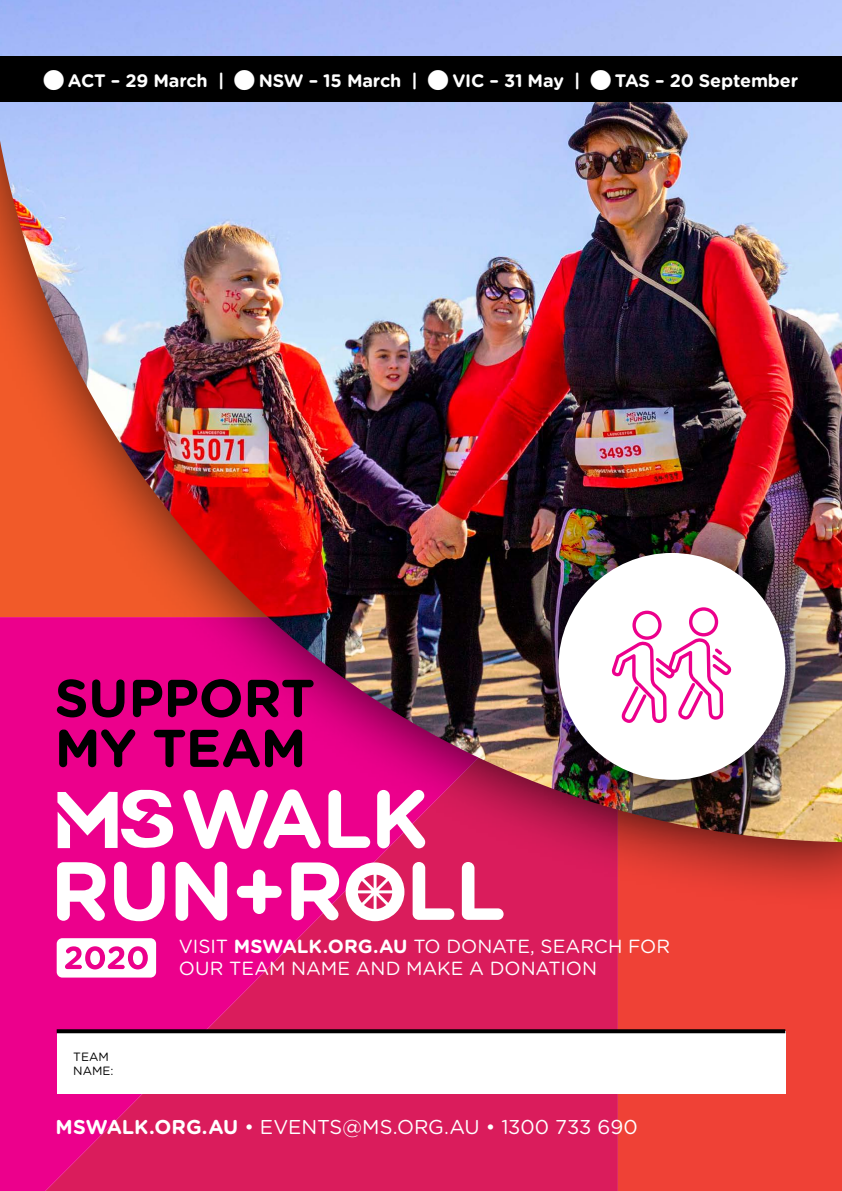
<style>
.page{position:relative;width:842px;height:1191px;background:#fff}
.page>*{position:absolute;margin:0;border:0;box-sizing:border-box;transform-origin:0 0}
.t1{font:700 53px/50px "Gotham Rounded";letter-spacing:-.005em;color:#000}
.t2{font:20px "Gotham Rounded";letter-spacing:-.005em;color:#fff}
.t3{font:19px/22px "Gotham Rounded";letter-spacing:-.005em;color:#fff}
.t4{font:700 18px "Gotham Rounded";letter-spacing:-.01em;color:#fff}
.t5{font:12px/14px "Gotham Rounded";letter-spacing:-.005em;color:#000}
.s1{font-weight:700}
</style>
<div class="page">
<div style="left:618px;top:910px;width:224px;height:281px;background:#ef4136"></div>
<svg style="left:0;top:910px;width:618px;height:281px;background:#df146b"></svg>
<div style="left:0;top:0;width:842px;height:910px;background:#000;opacity:.75"></div>
<img style="left:0;top:0;width:842px;height:842px">
<div style="left:0;top:57px;width:842px;height:45px;background:#000"></div>
<svg style="left:291px;top:862px;width:48px;height:58px"></svg>
<svg style="left:413px;top:862px;width:41px;height:58px"></svg>
<svg style="left:462px;top:862px;width:42px;height:58px"></svg>
<svg style="left:183px;top:789px;width:138px;height:59px"></svg>
<svg style="left:328px;top:790px;width:42px;height:58px"></svg>
<svg style="left:377px;top:790px;width:48px;height:58px"></svg>
<svg style="left:57px;top:862px;width:49px;height:58px"></svg>
<svg style="left:114px;top:861px;width:51px;height:60px"></svg>
<svg style="left:176px;top:861px;width:51px;height:59px"></svg>
<svg style="left:57px;top:788px;width:120px;height:62px"></svg>
<svg style="left:346px;top:862px;width:58px;height:59px"></svg>
<svg style="left:237px;top:869px;width:45px;height:45px"></svg>
<svg style="left:57px;top:938px;width:99px;height:39px"></svg>
<div style="left:502px;top:496px;width:340px;height:351px;background:#000;opacity:.75"></div>
<div style="left:558px;top:553px;width:227px;height:227px;background:#fff;border-radius:50%"></div>
<svg style="left:612px;top:607px;width:120px;height:116px"></svg>
<div style="left:57px;top:1031px;width:728px;height:62px;background:#fff"></div>
<svg style="left:57px;top:1029px;width:728px;height:4px;background:#0e0105"></svg>
<p class="t4" style="left:44px;top:68px;width:756px">■ ACT – 29 March | ■ NSW – 15 March | ■ VIC – 31 May | ■ TAS – 20 September</p>
<h1 class="t1" style="left:55px;top:671px;width:262px">SUPPORT<br>MY TEAM</h1>
<p class="t5" style="left:73px;top:1049px;width:42px">TEAM<br>NAME:</p>
<p class="t3" style="left:179px;top:934px;width:493px">VISIT <span class="s1">MSWALK.ORG.AU</span> TO DONATE, SEARCH FOR<br>OUR TEAM NAME AND MAKE A DONATION</p>
<p class="t2" style="left:56px;top:1113px;width:584px"><span class="s1">MSWALK.ORG.AU</span> • EVENTS@MS.ORG.AU • 1300 733 690</p>
</div>
